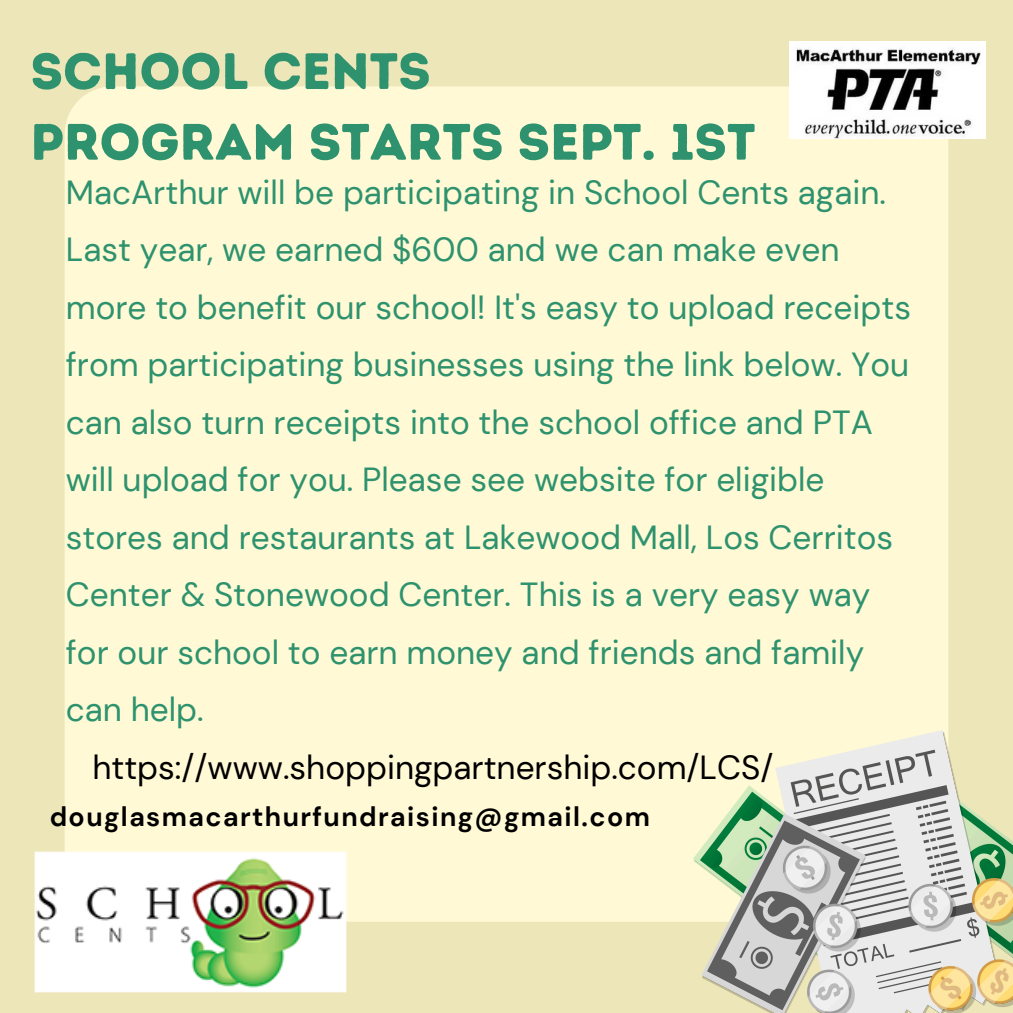
<style>
.page{position:relative;width:1013px;height:1013px;background:#fff}
.page>*{position:absolute;margin:0;border:0;box-sizing:border-box;transform-origin:0 0}
.t1{font:51.12px/70.6px "Intro Rust Base";color:#2e926e}
.t2{font:33.38px "DM Sans";color:#2e926e}
.t3{font:33.38px "DM Sans";color:#000}
.t4{font:700 26.88px "DM Sans";letter-spacing:.055em;color:#000}
</style>
<div class="page">
<div style="left:0;top:0;width:1012px;height:1012px;background:#ede6b9"></div>
<div style="left:65px;top:86px;width:883px;height:835px;background:#fff9d5"></div>
<img style="left:34px;top:847px;width:316px;height:146px">
<img style="left:789px;top:42px;width:196px;height:96px">
<img style="left:693px;top:730px;width:319px;height:282px">
<p class="t1" style="left:30px;top:36px;width:726px">SCHOOL CENTS<br>PROGRAM STARTS SEPT. 1ST</p>
<h2 class="t2" style="left:66px;top:171px;width:821px">MacArthur will be participating in School Cents again.</h2>
<h2 class="t2" style="left:66px;top:228px;width:775px">Last year, we earned $600 and we can make even</h2>
<h2 class="t2" style="left:66px;top:286px;width:846px">more to benefit our school! It's easy to upload receipts</h2>
<h2 class="t2" style="left:66px;top:343px;width:845px">from participating businesses using the link below. You</h2>
<h2 class="t2" style="left:66px;top:401px;width:808px">can also turn receipts into the school office and PTA</h2>
<h2 class="t2" style="left:66px;top:458px;width:760px">will upload for you. Please see website for eligible</h2>
<h2 class="t2" style="left:66px;top:516px;width:828px">stores and restaurants at Lakewood Mall, Los Cerritos</h2>
<h2 class="t2" style="left:66px;top:573px;width:806px">Center &amp; Stonewood Center. This is a very easy way</h2>
<h2 class="t2" style="left:66px;top:630px;width:800px">for our school to earn money and friends and family</h2>
<h2 class="t2" style="left:66px;top:688px;width:139px">can help.</h2>
<h2 class="t3" style="left:92px;top:745px;width:682px">https://www.shoppingpartnership.com/LCS/</h2>
<p class="t4" style="left:50px;top:799px;width:602px">douglasmacarthurfundraising@gmail.com</p>
</div>
